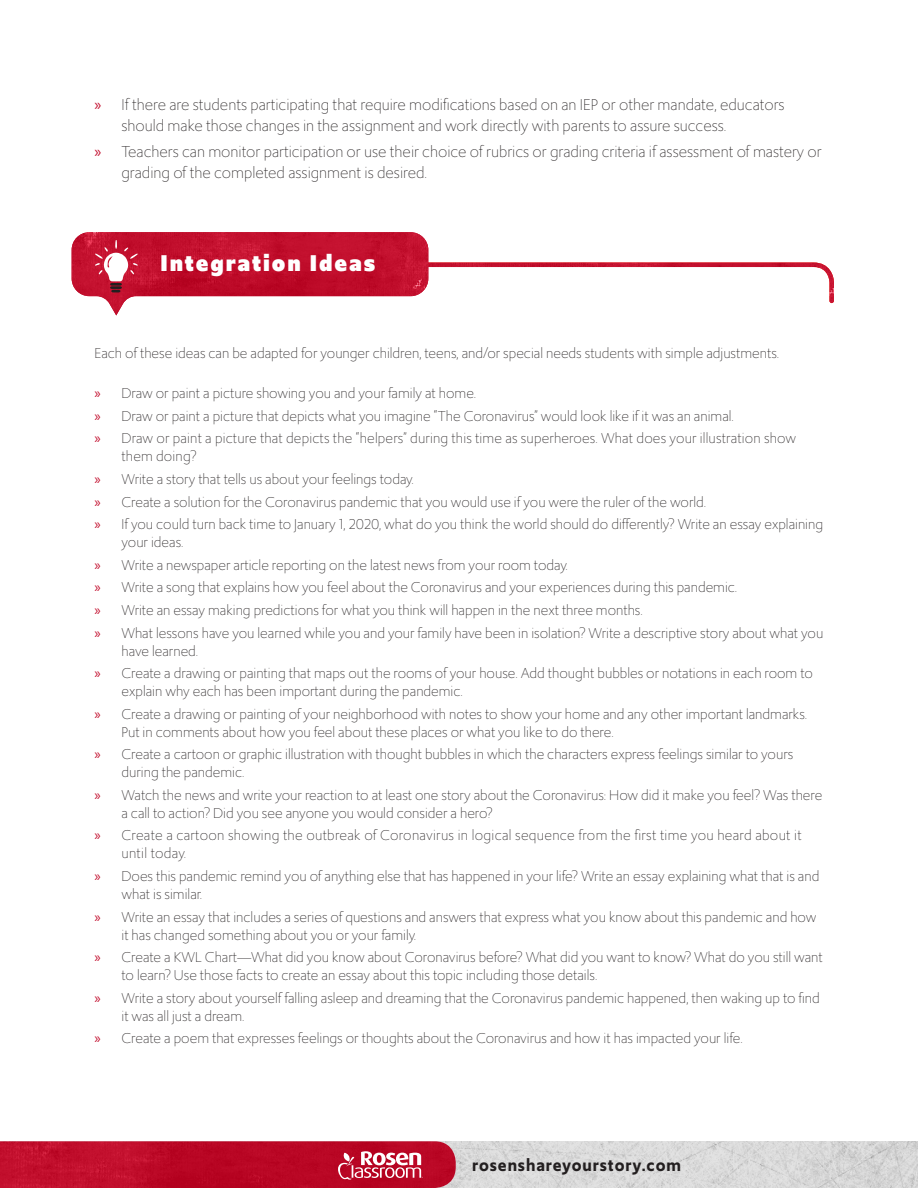
<style>
.page{position:relative;width:918px;height:1188px;background:#fff}
.page>*{position:absolute;margin:0;border:0;box-sizing:border-box;transform-origin:0 0}
.t1{font:900 24px "Upgrade";letter-spacing:.08em;color:#fff}
.t2{font:600 18px "Upgrade";letter-spacing:.05em;color:#231f20}
.t3{font:300 16.5px/21px "Upgrade";color:#231f20}
.t4{font:300 15px/18px "Upgrade";color:#231f20}
.t5{font:300 15px/18px "Upgrade";letter-spacing:.02em;color:#231f20}
.s1{font-family:"Myriad Pro";font-weight:400;color:#c3102f}
</style>
<div class="page">
<img style="left:456px;top:1141px;width:462px;height:47px">
<svg style="left:0;top:1141px;width:456px;height:47px;background:#bf1632"></svg>
<svg style="left:72px;top:232px;width:762px;height:83px"></svg>
<p class="t3" style="left:122px;top:94px;width:665px;text-indent:-27px"><span class="s1">»</span> If there are students participating that require modifications based on an IEP or other mandate, educators should make those changes in the assignment and work directly with parents to assure success.</p>
<p class="t3" style="left:122px;top:140px;width:702px;text-indent:-27px"><span class="s1">»</span> Teachers can monitor participation or use their choice of rubrics or grading criteria if assessment of mastery or grading of the completed assignment is desired.</p>
<p class="t1" style="left:160px;top:248px;width:217px">Integration Ideas</p>
<p class="t4" style="left:94px;top:343px;width:686px">Each of these ideas can be adapted for younger children, teens, and/or special needs students with simple adjustments.</p>
<p class="t4" style="left:94px;top:384px;width:383px"><span class="s1">»</span> Draw or paint a picture showing you and your family at home.</p>
<p class="t4" style="left:94px;top:407px;width:641px"><span class="s1">»</span> Draw or paint a picture that depicts what you imagine “The Coronavirus” would look like if it was an animal.</p>
<p class="t4" style="left:122px;top:429px;width:676px;text-indent:-27px"><span class="s1">»</span> Draw or paint a picture that depicts the “helpers” during this time as superheroes. What does your illustration show them doing?</p>
<p class="t4" style="left:94px;top:470px;width:321px"><span class="s1">»</span> Write a story that tells us about your feelings today.</p>
<p class="t4" style="left:94px;top:492px;width:613px"><span class="s1">»</span> Create a solution for the Coronavirus pandemic that you would use if you were the ruler of the world.</p>
<p class="t4" style="left:122px;top:515px;width:703px;text-indent:-27px"><span class="s1">»</span> If you could turn back time to January 1, 2020, what do you think the world should do differently? Write an essay explaining your ideas.</p>
<p class="t4" style="left:94px;top:556px;width:475px"><span class="s1">»</span> Write a newspaper article reporting on the latest news from your room today.</p>
<p class="t4" style="left:94px;top:578px;width:644px"><span class="s1">»</span> Write a song that explains how you feel about the Coronavirus and your experiences during this pandemic.</p>
<p class="t4" style="left:94px;top:601px;width:550px"><span class="s1">»</span> Write an essay making predictions for what you think will happen in the next three months.</p>
<p class="t4" style="left:122px;top:623px;width:703px;text-indent:-27px"><span class="s1">»</span> What lessons have you learned while you and your family have been in isolation? Write a descriptive story about what you have learned.</p>
<p class="t4" style="left:122px;top:664px;width:693px;text-indent:-27px"><span class="s1">»</span> Create a drawing or painting that maps out the rooms of your house. Add thought bubbles or notations in each room to explain why each has been important during the pandemic.</p>
<p class="t4" style="left:122px;top:705px;width:687px;text-indent:-27px"><span class="s1">»</span> Create a drawing or painting of your neighborhood with notes to show your home and any other important landmarks.<br>Put in comments about how you feel about these places or what you like to do there.</p>
<p class="t4" style="left:122px;top:745px;width:673px;text-indent:-27px"><span class="s1">»</span> Create a cartoon or graphic illustration with thought bubbles in which the characters express feelings similar to yours during the pandemic.</p>
<p class="t4" style="left:122px;top:786px;width:702px;text-indent:-27px"><span class="s1">»</span> Watch the news and write your reaction to at least one story about the Coronavirus: How did it make you feel? Was there a call to action? Did you see anyone you would consider a hero?</p>
<p class="t5" style="left:122px;top:826px;width:682px;text-indent:-27px"><span class="s1">»</span> Create a cartoon showing the outbreak of Coronavirus in logical sequence from the first time you heard about it until today.</p>
<p class="t4" style="left:122px;top:867px;width:699px;text-indent:-27px"><span class="s1">»</span> Does this pandemic remind you of anything else that has happened in your life? Write an essay explaining what that is and what is similar.</p>
<p class="t4" style="left:122px;top:908px;width:696px;text-indent:-27px"><span class="s1">»</span> Write an essay that includes a series of questions and answers that express what you know about this pandemic and how it has changed something about you or your family.</p>
<p class="t4" style="left:122px;top:948px;width:703px;text-indent:-27px"><span class="s1">»</span> Create a KWL Chart—What did you know about Coronavirus before? What did you want to know? What do you still want to learn? Use those facts to create an essay about this topic including those details.</p>
<p class="t4" style="left:122px;top:989px;width:700px;text-indent:-27px"><span class="s1">»</span> Write a story about yourself falling asleep and dreaming that the Coronavirus pandemic happened, then waking up to find it was all just a dream.</p>
<p class="t4" style="left:94px;top:1029px;width:650px"><span class="s1">»</span> Create a poem that expresses feelings or thoughts about the Coronavirus and how it has impacted your life.</p>
<p class="t2" style="left:472px;top:1153px;width:210px">rosenshareyourstory.com</p>
</div>
